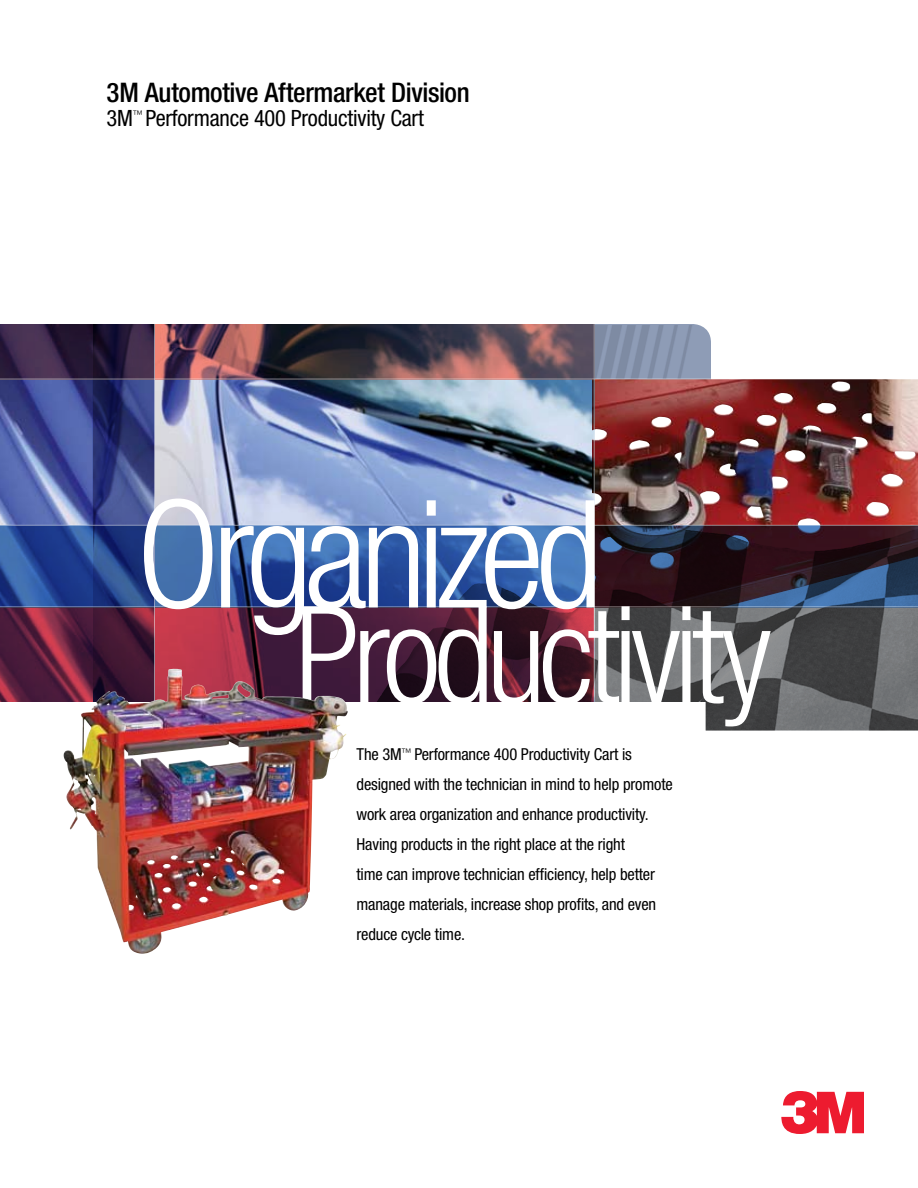
<style>
.page{position:relative;width:918px;height:1188px;background:#fff}
.page>*{position:absolute;margin:0;border:0;box-sizing:border-box;transform-origin:0 0}
.t1{font:300 condensed 150px "Helvetica Neue";letter-spacing:-.055em;color:#fff}
.t2{font:300 condensed 135px "Helvetica Neue";letter-spacing:-.05em;color:#fff}
.t3{font:500 condensed 27px "Helvetica Neue";letter-spacing:-.015em;color:#000}
.t4{font:condensed 22.5px "Helvetica Neue";letter-spacing:-.01em;color:#000}
.t5{font:condensed 16.5px/30px "Helvetica Neue";letter-spacing:-.01em;color:#000}
</style>
<div class="page">
<img style="left:595px;top:380px;width:323px;height:145px">
<img style="left:0;top:380px;width:93px;height:145px">
<svg style="left:0;top:608px;width:594px;height:94px;background:#551d35"></svg>
<svg style="left:0;top:526px;width:918px;height:81px;background:#2e457a"></svg>
<svg style="left:595px;top:324px;width:116px;height:55px;background:#8996af"></svg>
<svg style="left:0;top:324px;width:594px;height:55px;background:#553c4a"></svg>
<svg style="left:595px;top:608px;width:323px;height:122px;background:#67686a"></svg>
<img style="left:93px;top:380px;width:501px;height:145px">
<hr style="left:594px;top:300px;width:1px;height:404px;background:#fff">
<hr style="left:154px;top:300px;width:1px;height:404px;background:#fff">
<img style="left:61px;top:668px;width:287px;height:286px">
<svg style="left:781px;top:1091px;width:83px;height:43px"></svg>
<h3 class="t3" style="left:107px;top:76px;width:365px">3M Automotive Aftermarket Division</h3>
<h3 class="t4" style="left:107px;top:105px;width:319px">3M<sup>™</sup> Performance 400 Productivity Cart</h3>
<h1 class="t1" style="left:136px;top:468px;width:467px">Organized</h1>
<h2 class="t2" style="left:295px;top:578px;width:478px">Productivity</h2>
<p class="t5" style="left:357px;top:739px;width:318px">The 3M<sup>™</sup> Performance 400 Productivity Cart is designed with the technician in mind to help promote work area organization and enhance productivity.<br>Having products in the right place at the right<br>time can improve technician efficiency, help better manage materials, increase shop profits, and even reduce cycle time.</p>
</div>
